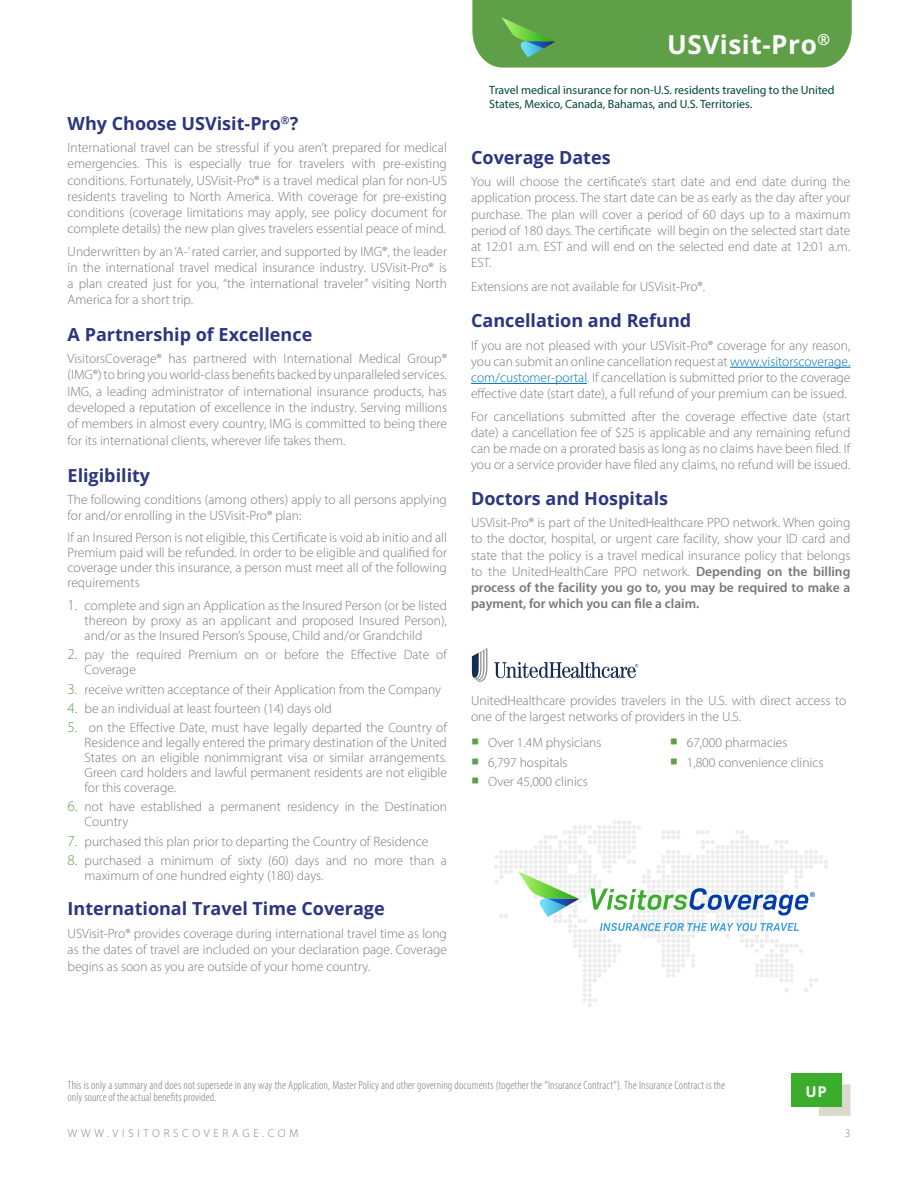
<style>
.page{position:relative;width:918px;height:1188px;background:#fff}
.page>*{position:absolute;margin:0;border:0;box-sizing:border-box;transform-origin:0 0}
.t1{font:700 26.1px "Open Sans";letter-spacing:.02em;color:#fff}
.t2{font:700 18px "Open Sans";color:#2b3680}
.t3{font:700 14.85px "Open Sans";color:#fff}
.t4{font:300 13.5px/16.2px "Myriad Pro";color:#77787b;text-align:justify}
.t5{font:300 condensed 12px/12px "Myriad Pro";letter-spacing:.01em;color:#77787b}
.t6{font:12px/14.4px "Myriad Pro";color:#00463d}
.t7{font:300 11.55px "Myriad Pro";letter-spacing:.32em;color:#808285}
.s1{font-size:15px;color:#5f9f47}
.s2{color:#0072b5}
.s3{font-weight:600}
</style>
<div class="page">
<svg style="left:819px;top:1084px;width:31px;height:32px"></svg>
<div style="left:791px;top:1074px;width:50px;height:33px;background:#3aae2a"></div>
<svg style="left:494px;top:662px;width:144px;height:16px"></svg>
<svg style="left:472px;top:648px;width:15px;height:34px"></svg>
<svg style="left:494px;top:820px;width:334px;height:187px"></svg>
<hr style="left:730px;top:367px;width:120px;height:1px;background:#0072b5">
<hr style="left:471px;top:383px;width:116px;height:1px;background:#0072b5">
<div style="left:472px;top:0;width:380px;height:68px;background:#5f9f47"></div>
<h1 class="t1" style="left:667px;top:27px;width:164px">USVisit-Pro<sup>®</sup></h1>
<h2 class="t2" style="left:68px;top:111px;width:232px">Why Choose USVisit-Pro<sup>®</sup>?</h2>
<p class="t4" style="left:68px;top:140px;width:381px">International travel can be stressful if you aren’t prepared for medical emergencies. This is especially true for travelers with pre-existing conditions. Fortunately, USVisit-Pro® is a travel medical plan for non-US residents traveling to North America. With coverage for pre-existing conditions (coverage limitations may apply, see policy document for complete details) the new plan gives travelers essential peace of mind.</p>
<p class="t4" style="left:68px;top:243px;width:381px">Underwritten by an ‘A-’ rated carrier, and supported by IMG®, the leader in the international travel medical insurance industry. USVisit-Pro® is a plan created just for you, “the international traveler” visiting North America for a short trip.</p>
<h2 class="t2" style="left:68px;top:322px;width:246px">A Partnership of Excellence</h2>
<p class="t4" style="left:68px;top:350px;width:381px">VisitorsCoverage® has partnered with International Medical Group® (IMG®) to bring you world-class benefits backed by unparalleled services.<br>IMG, a leading administrator of international insurance products, has developed a reputation of excellence in the industry. Serving millions of members in almost every country, IMG is committed to being there for its international clients, wherever life takes them.</p>
<h2 class="t2" style="left:68px;top:463px;width:84px">Eligibility</h2>
<p class="t4" style="left:68px;top:491px;width:381px">The following conditions (among others) apply to all persons applying for and/or enrolling in the USVisit-Pro® plan:</p>
<p class="t4" style="left:68px;top:530px;width:381px;line-height:15px">If an Insured Person is not eligible, this Certificate is void ab initio and all Premium paid will be refunded. In order to be eligible and qualified for coverage under this insurance, a person must meet all of the following requirements</p>
<p class="t4" style="left:85px;top:598px;width:364px;line-height:15px;text-indent:-17px"><span class="s1">1.</span> complete and sign an Application as the Insured Person (or be listed thereon by proxy as an applicant and proposed Insured Person), and/or as the Insured Person’s Spouse, Child and/or Grandchild</p>
<p class="t4" style="left:85px;top:647px;width:364px;line-height:15px;text-indent:-17px"><span class="s1">2.</span> pay the required Premium on or before the Effective Date of<br>Coverage</p>
<p class="t4" style="left:68px;top:681px;width:375px"><span class="s1">3.</span> receive written acceptance of their Application from the Company</p>
<p class="t4" style="left:68px;top:700px;width:266px"><span class="s1">4.</span> be an individual at least fourteen (14) days old</p>
<p class="t4" style="left:85px;top:720px;width:364px;line-height:15px;text-indent:-17px"><span class="s1">5.</span> on the Effective Date, must have legally departed the Country of Residence and legally entered the primary destination of the United States on an eligible nonimmigrant visa or similar arrangements.<br>Green card holders and lawful permanent residents are not eligible for this coverage.</p>
<p class="t4" style="left:85px;top:799px;width:364px;line-height:15px;text-indent:-17px"><span class="s1">6.</span> not have established a permanent residency in the Destination<br>Country</p>
<p class="t4" style="left:68px;top:833px;width:362px"><span class="s1">7.</span> purchased this plan prior to departing the Country of Residence</p>
<p class="t4" style="left:85px;top:853px;width:364px;line-height:15px;text-indent:-17px"><span class="s1">8.</span> purchased a minimum of sixty (60) days and no more than a maximum of one hundred eighty (180) days.</p>
<h2 class="t2" style="left:68px;top:896px;width:319px">International Travel Time Coverage</h2>
<p class="t4" style="left:68px;top:925px;width:381px;line-height:16.8px">USVisit-Pro® provides coverage during international travel time as long as the dates of travel are included on your declaration page. Coverage begins as soon as you are outside of your home country.</p>
<p class="t6" style="left:489px;top:82px;width:347px">Travel medical insurance for non-U.S. residents traveling to the United<br>States, Mexico, Canada, Bahamas, and U.S. Territories.</p>
<h2 class="t2" style="left:471px;top:145px;width:141px">Coverage Dates</h2>
<p class="t4" style="left:471px;top:173px;width:381px">You will choose the certificate’s start date and end date during the application process. The start date can be as early as the day after your purchase. The plan will cover a period of 60 days up to a maximum period of 180 days. The certificate will begin on the selected start date at 12:01 a.m. EST and will end on the selected end date at 12:01 a.m.<br>EST.</p>
<p class="t4" style="left:471px;top:278px;width:236px">Extensions are not available for USVisit-Pro®.</p>
<h2 class="t2" style="left:471px;top:308px;width:222px">Cancellation and Refund</h2>
<p class="t4" style="left:471px;top:337px;width:381px">If you are not pleased with your USVisit-Pro® coverage for any reason, you can submit an online cancellation request at <span class="s2">www.visitorscoverage. com/customer-portal</span>. If cancellation is submitted prior to the coverage effective date (start date), a full refund of your premium can be issued.</p>
<p class="t4" style="left:471px;top:408px;width:381px">For cancellations submitted after the coverage effective date (start date) a cancellation fee of $25 is applicable and any remaining refund can be made on a prorated basis as long as no claims have been filed. If you or a service provider have filed any claims, no refund will be issued.</p>
<h2 class="t2" style="left:471px;top:486px;width:199px">Doctors and Hospitals</h2>
<p class="t4" style="left:471px;top:514px;width:381px">USVisit-Pro® is part of the UnitedHealthcare PPO network. When going to the doctor, hospital, or urgent care facility, show your ID card and state that the policy is a travel medical insurance policy that belongs to the UnitedHealthCare PPO network. <span class="s3">Depending on the billing process of the facility you go to, you may be required to make a payment, for which you can file a claim.</span></p>
<p class="t4" style="left:471px;top:692px;width:377px">UnitedHealthcare provides travelers in the U.S. with direct access to one of the largest networks of providers in the U.S.</p>
<p class="t4" style="left:488px;top:733px;width:115px;line-height:19.2px;text-align:left">Over 1.4M physicians<br>6,797 hospitals<br>Over 45,000 clinics</p>
<p class="t4" style="left:687px;top:733px;width:138px;line-height:19.2px">67,000 pharmacies<br>1,800 convenience clinics</p>
<p class="t5" style="left:68px;top:1079px;width:659px">This is only a summary and does not supersede in any way the Application, Master Policy and other governing documents (together the “Insurance Contract”). The Insurance Contract is the only source of the actual benefits provided.</p>
<p class="t3" style="left:805px;top:1081px;width:23px">UP</p>
<p class="t7" style="left:68px;top:1126px;width:232px">WWW.VISITORSCOVERAGE.COM</p>
<p class="t7" style="left:845px;top:1126px;width:7px">3</p>
</div>
